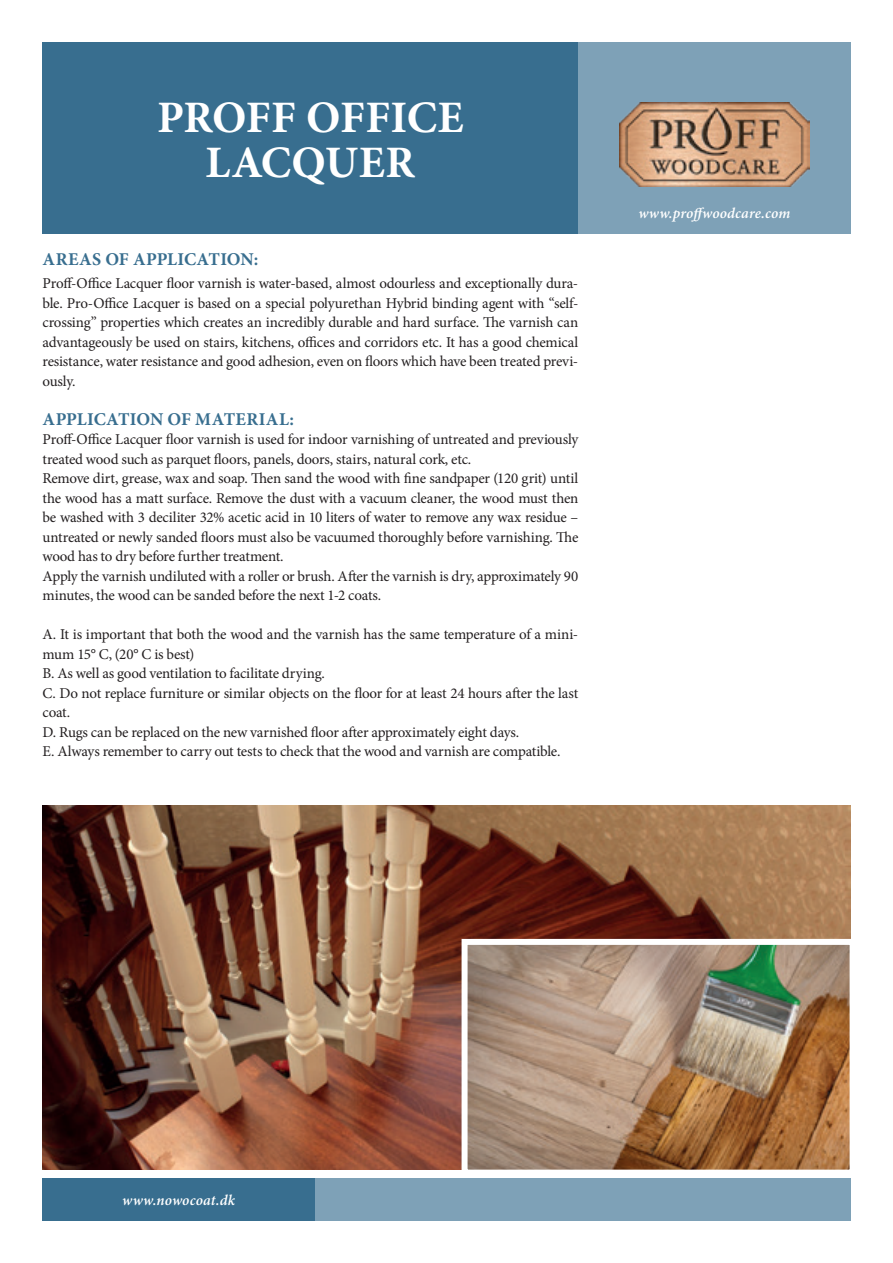
<style>
.page{position:relative;width:893px;height:1263px;background:#fff}
.page>*{position:absolute;margin:0;border:0;box-sizing:border-box;transform-origin:0 0}
.t1{font:700 45px/45px "Minion Pro";letter-spacing:.005em;color:#fff;text-align:center}
.t2{font:700 18px "Minion Pro";letter-spacing:.015em;color:#386e8f}
.t3{font:15px/19.5px "Minion Pro";letter-spacing:-.015em;color:#231f20}
.t4{font:italic 600 15px "Minion Pro";letter-spacing:.01em;color:#fff}
</style>
<div class="page">
<img style="left:43px;top:806px;width:807px;height:363px">
<div style="left:43px;top:43px;width:535px;height:191px;background:#386e8f"></div>
<div style="left:578px;top:43px;width:272px;height:191px;background:#7ea1b7"></div>
<div style="left:315px;top:1178px;width:535px;height:42px;background:#7ea1b7"></div>
<div style="left:43px;top:1178px;width:272px;height:42px;background:#386e8f"></div>
<img style="left:620px;top:102px;width:189px;height:85px">
<img style="left:469px;top:946px;width:380px;height:222px">
<div style="left:462px;top:939px;width:394px;height:236px;border:6px solid #fff"></div>
<h1 class="t1" style="left:157px;top:95px;width:308px">PROFF OFFICE<br>LACQUER</h1>
<p class="t2" style="left:43px;top:247px;width:217px">AREAS OF APPLICATION:</p>
<p class="t3" style="left:43px;top:274px;width:537px;text-align:justify">Proff-Office Lacquer floor varnish is water-based, almost odourless and exceptionally dura&shy;ble. Pro-Office Lacquer is based on a special polyurethan Hybrid binding agent with “self&shy;crossing” properties which creates an incredibly durable and hard surface. The varnish can advantageously be used on stairs, kitchens, offices and corridors etc. It has a good chemical resistance, water resistance and good adhesion, even on floors which have been treated previ&shy;ously.</p>
<p class="t2" style="left:43px;top:406px;width:253px">APPLICATION OF MATERIAL:</p>
<p class="t3" style="left:43px;top:430px;width:537px">Proff-Office Lacquer floor varnish is used for indoor varnishing of untreated and previously treated wood such as parquet floors, panels, doors, stairs, natural cork, etc.<br>Remove dirt, grease, wax and soap. Then sand the wood with fine sandpaper (120 grit) until the wood has a matt surface. Remove the dust with a vacuum cleaner, the wood must then be washed with 3 deciliter 32% acetic acid in 10 liters of water to remove any wax residue – untreated or newly sanded floors must also be vacuumed thoroughly before varnishing. The wood has to dry before further treatment.<br>Apply the varnish undiluted with a roller or brush. After the varnish is dry, approximately 90 minutes, the wood can be sanded before the next 1-2 coats.</p>
<p class="t3" style="left:43px;top:625px;width:537px">A. It is important that both the wood and the varnish has the same temperature of a mini&shy;mum 15° C, (20° C is best)<br>B. As well as good ventilation to facilitate drying.<br>C. Do not replace furniture or similar objects on the floor for at least 24 hours after the last coat.<br>D. Rugs can be replaced on the new varnished floor after approximately eight days.<br>E. Always remember to carry out tests to check that the wood and varnish are compatible.</p>
<p class="t4" style="left:638px;top:203px;width:154px">www.proffwoodcare.com</p>
<p class="t4" style="left:122px;top:1189px;width:114px">www.nowocoat.dk</p>
</div>
